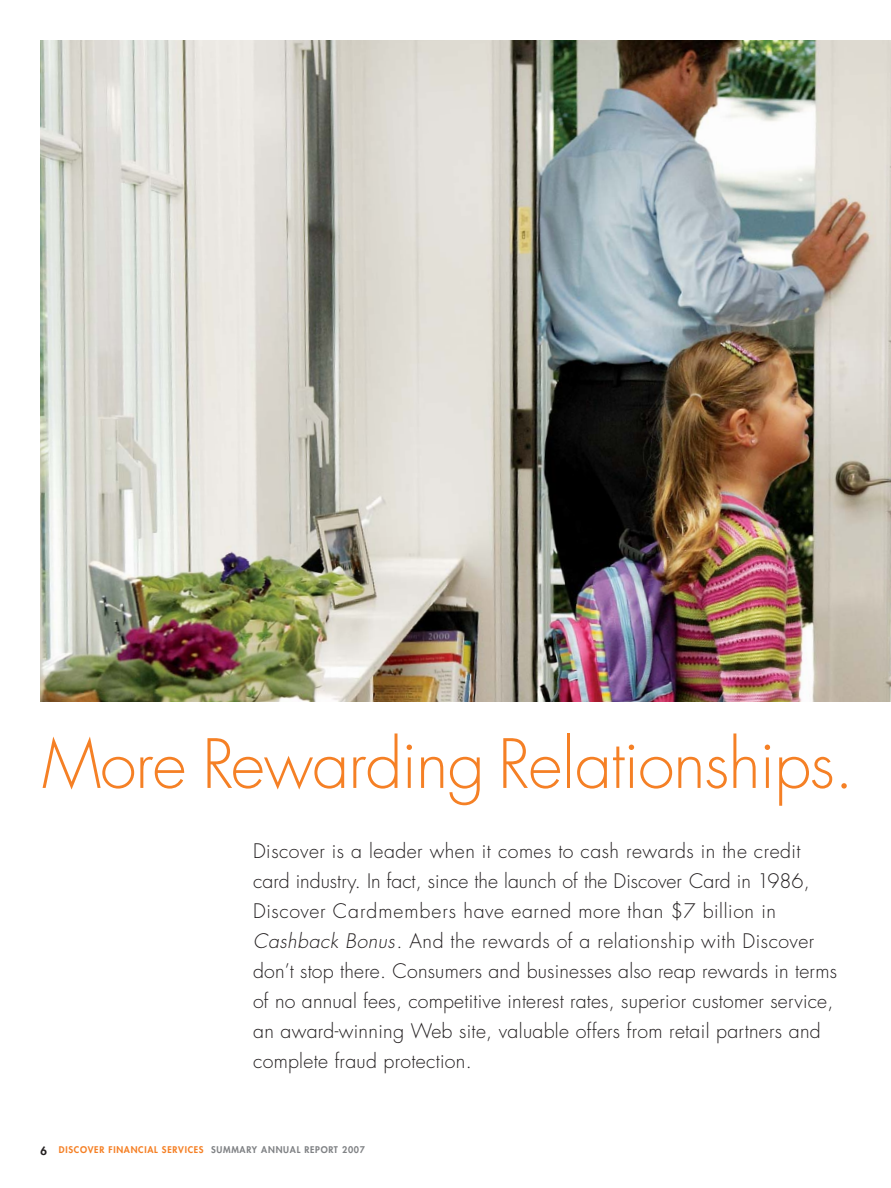
<style>
.page{position:relative;width:891px;height:1188px;background:#fff}
.page>*{position:absolute;margin:0;border:0;box-sizing:border-box;transform-origin:0 0}
.t1{font:300 66px "Futura";letter-spacing:-.015em;color:#f58025}
.t2{font:300 19.5px/30px "Futura";letter-spacing:.015em;color:#231f20}
.t3{font:800 11.25px "Futura";color:#231f20}
.t4{font:800 9px "Futura";letter-spacing:.08em;color:#f58025}
.s1{font-style:italic}
.s2{color:#808285}
</style>
<div class="page">
<img style="left:41px;top:40px;width:850px;height:662px">
<h1 class="t1" style="left:42px;top:733px;width:814px">More Rewarding Relationships.</h1>
<p class="t2" style="left:253px;top:838px;width:585px">Discover is a leader when it comes to cash rewards in the credit card industry. In fact, since the launch of the Discover Card in 1986, Discover Cardmembers have earned more than $7 billion in <span class="s1">Cashback Bonus</span>. And the rewards of a relationship with Discover don’t stop there. Consumers and businesses also reap rewards in terms of no annual fees, competitive interest rates, superior customer service, an award-winning Web site, valuable offers from retail partners and complete fraud protection.</p>
<p class="t3" style="left:40px;top:1145px;width:8px">6</p>
<p class="t4" style="left:59px;top:1146px;width:308px">DISCOVER FINANCIAL SERVICES <span class="s2">SUMMARY ANNUAL REPORT 2007</span></p>
</div>
